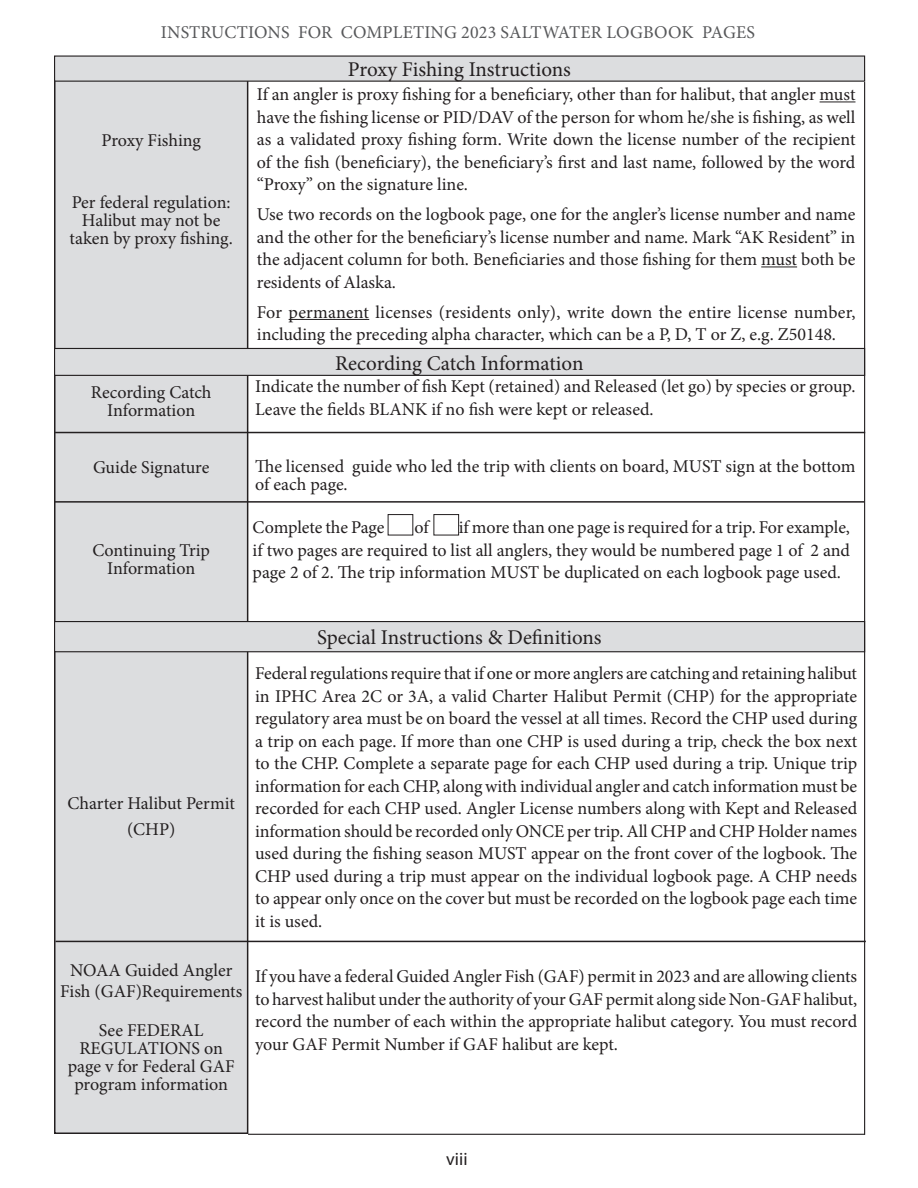
<style>
.page{position:relative;width:918px;height:1188px;background:#fff}
.page>*{position:absolute;margin:0;border:0;box-sizing:border-box;transform-origin:0 0}
.t1{font:21px "Minion Pro";color:#231f20}
.t2{font:18px/22.5px "Minion Pro";color:#231f20;text-align:justify}
.t3{font:18px "Minion Pro";letter-spacing:.01em;color:#57585a}
.t4{font:18px "Myriad Pro";color:#231f20}
</style>
<div class="page">
<div style="left:55px;top:80px;width:193px;height:1053px;background:#dcdddf"></div>
<div style="left:54px;top:79px;width:194px;height:1055px;border:2px solid #231f20"></div>
<div style="left:55px;top:348px;width:810px;height:27px;background:#dcdddf"></div>
<div style="left:54px;top:348px;width:811px;height:28px;border:1px solid #231f20"></div>
<hr style="left:55px;top:432px;width:810px;height:1px;background:#231f20">
<div style="left:55px;top:622px;width:810px;height:30px;background:#dcdddf"></div>
<div style="left:54px;top:621px;width:811px;height:31px;border:1px solid #231f20"></div>
<hr style="left:56px;top:941px;width:810px;height:1px;background:#231f20">
<hr style="left:864px;top:82px;width:1px;height:1053px;background:#231f20">
<hr style="left:248px;top:1134px;width:617px;height:1px;background:#231f20">
<div style="left:434px;top:514px;width:25px;height:21px;border:1px solid #231f20"></div>
<div style="left:388px;top:514px;width:25px;height:21px;border:1px solid #231f20"></div>
<div style="left:55px;top:56px;width:810px;height:25px;background:#dcdddf"></div>
<hr style="left:820px;top:101px;width:35px;height:1px;background:#231f20">
<hr style="left:761px;top:266px;width:36px;height:1px;background:#231f20">
<hr style="left:289px;top:319px;width:80px;height:1px;background:#231f20">
<hr style="left:54px;top:501px;width:810px;height:2px;background:#231f20">
<p class="t3" style="left:161px;top:21px;width:596px">INSTRUCTIONS FOR COMPLETING 2023 SALTWATER LOGBOOK PAGES</p>
<p class="t2" style="left:101px;top:130px;width:101px">Proxy Fishing</p>
<p class="t2" style="left:72px;top:191px;width:160px">Per federal regulation:</p>
<p class="t2" style="left:70px;top:211px;width:165px;line-height:18px;text-align:center">Halibut may not be taken by proxy fishing.</p>
<p class="t2" style="left:91px;top:384px;width:122px;line-height:18px;text-align:center">Recording Catch<br>Information</p>
<p class="t2" style="left:93px;top:457px;width:118px">Guide Signature</p>
<p class="t2" style="left:92px;top:539px;width:119px">Continuing Trip</p>
<p class="t2" style="left:107px;top:557px;width:90px">Information</p>
<p class="t1" style="left:348px;top:55px;width:224px">Proxy Fishing Instructions</p>
<p class="t2" style="left:257px;top:83px;width:600px">If an angler is proxy fishing for a beneficiary, other than for halibut, that angler must have the fishing license or PID/DAV of the person for whom he/she is fishing, as well as a validated proxy fishing form. Write down the license number of the recipient of the fish (beneficiary), the beneficiary’s first and last name, followed by the word “Proxy” on the signature line.</p>
<p class="t2" style="left:257px;top:203px;width:600px">Use two records on the logbook page, one for the angler’s license number and name and the other for the beneficiary’s license number and name. Mark “AK Resident” in the adjacent column for both. Beneficiaries and those fishing for them must both be residents of Alaska.</p>
<p class="t2" style="left:257px;top:301px;width:600px">For permanent licenses (residents only), write down the entire license number, including the preceding alpha character, which can be a P, D, T or Z, e.g. Z50148.</p>
<p class="t1" style="left:335px;top:349px;width:250px">Recording Catch Information</p>
<p class="t2" style="left:255px;top:375px;width:602px">Indicate the number of fish Kept (retained) and Released (let go) by species or group.<br>Leave the fields BLANK if no fish were kept or released.</p>
<p class="t2" style="left:255px;top:457px;width:602px;line-height:18px">The licensed guide who led the trip with clients on board, MUST sign at the bottom of each page.</p>
<p class="t2" style="left:253px;top:516px;width:133px">Complete the Page</p>
<p class="t2" style="left:414px;top:516px;width:16px">of</p>
<p class="t2" style="left:253px;top:516px;width:599px;text-indent:206px">if more than one page is required for a trip. For example, if two pages are required to list all anglers, they would be numbered page 1 of 2 and page 2 of 2. The trip information MUST be duplicated on each logbook page used.</p>
<p class="t2" style="left:68px;top:793px;width:169px">Charter Halibut Permit</p>
<p class="t2" style="left:127px;top:818px;width:50px">(CHP)</p>
<p class="t1" style="left:317px;top:624px;width:286px">Special Instructions &amp; Definitions</p>
<p class="t2" style="left:255px;top:663px;width:604px">Federal regulations require that if one or more anglers are catching and retaining halibut in IPHC Area 2C or 3A, a valid Charter Halibut Permit (CHP) for the appropriate regulatory area must be on board the vessel at all times. Record the CHP used during a trip on each page. If more than one CHP is used during a trip, check the box next to the CHP. Complete a separate page for each CHP used during a trip. Unique trip information for each CHP, along with individual angler and catch information must be recorded for each CHP used. Angler License numbers along with Kept and Released information should be recorded only ONCE per trip. All CHP and CHP Holder names used during the fishing season MUST appear on the front cover of the logbook. The CHP used during a trip must appear on the individual logbook page. A CHP needs to appear only once on the cover but must be recorded on the logbook page each time it is used.</p>
<p class="t2" style="left:70px;top:959px;width:164px">NOAA Guided Angler</p>
<p class="t2" style="left:60px;top:980px;width:184px">Fish (GAF)Requirements</p>
<p class="t2" style="left:68px;top:1021px;width:168px;line-height:18px;text-align:center">See FEDERAL<br>REGULATIONS on page v for Federal GAF program information</p>
<p class="t2" style="left:255px;top:966px;width:604px">If you have a federal Guided Angler Fish (GAF) permit in 2023 and are allowing clients to harvest halibut under the authority of your GAF permit along side Non-GAF halibut, record the number of each within the appropriate halibut category. You must record your GAF Permit Number if GAF halibut are kept.</p>
<p class="t4" style="left:446px;top:1148px;width:23px">viii</p>
</div>
